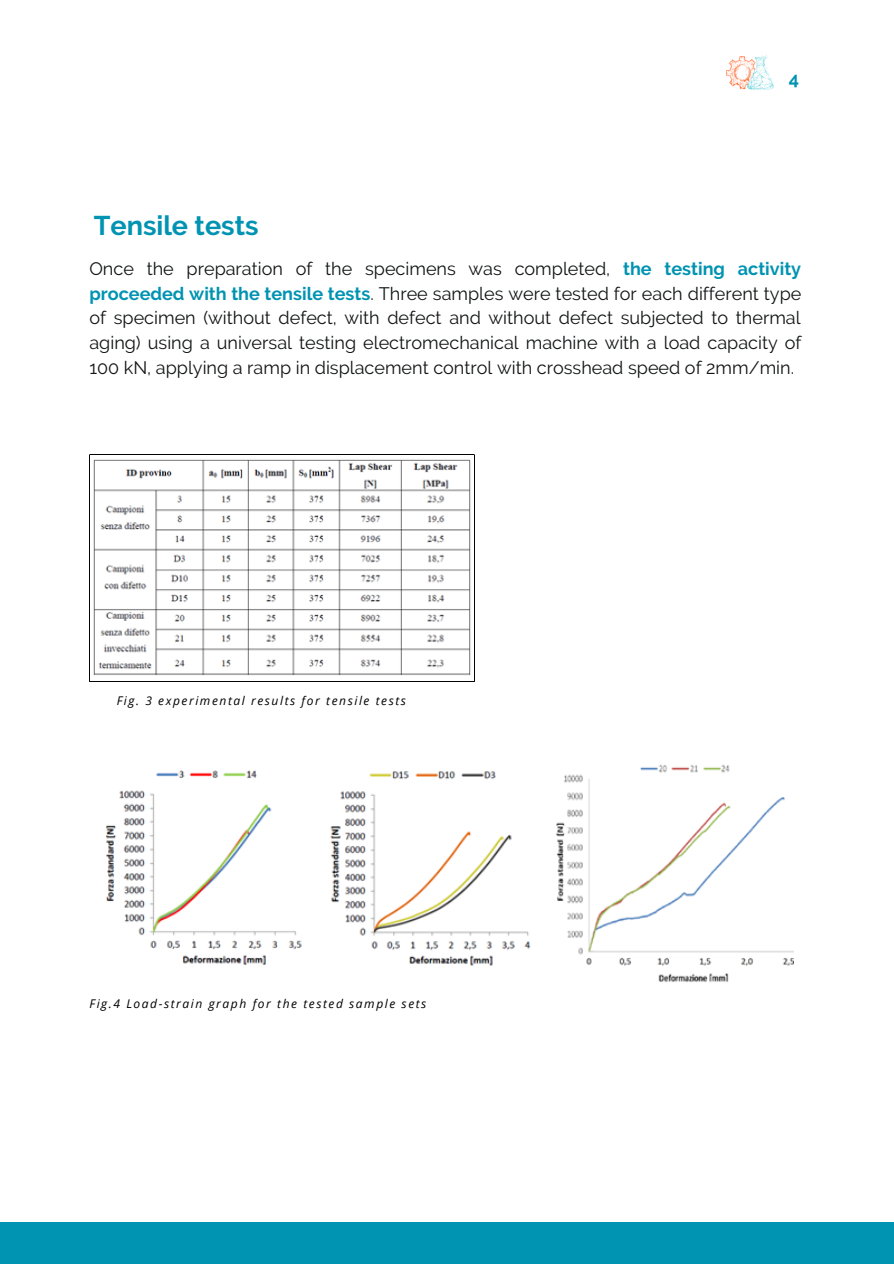
<style>
.page{position:relative;width:894px;height:1264px;background:#fff}
.page>*{position:absolute;margin:0;border:0;box-sizing:border-box;transform-origin:0 0}
.t1{font:700 27px "Raleway";color:#0093b2}
.t2{font:18px/24.8px "Raleway";color:#121415;text-align:justify}
.t3{font:700 18px "Raleway";color:#0093b2}
.t4{font:italic 12px "Open Sans";letter-spacing:.13em;color:#000}
.s1{font-weight:700;color:#0093b2}
</style>
<div class="page">
<img style="left:89px;top:454px;width:385px;height:227px">
<img style="left:106px;top:764px;width:686px;height:218px">
<img style="left:726px;top:55px;width:48px;height:35px">
<div style="left:0;top:1222px;width:893px;height:41px;background:#0093b2"></div>
<p class="t1" style="left:94px;top:209px;width:166px">Tensile tests</p>
<p class="t3" style="left:788px;top:68px;width:12px">4</p>
<p class="t2" style="left:89px;top:256px;width:713px">Once the preparation of the specimens was completed, <span class="s1">the testing activity proceeded with the tensile tests</span>. Three samples were tested for each different type of specimen (without defect, with defect and without defect subjected to thermal aging) using a universal testing electromechanical machine with a load capacity of 100 kN, applying a ramp in displacement control with crosshead speed of 2mm/min.</p>
<p class="t4" style="left:117px;top:691px;width:291px">Fig. 3 experimental results for tensile tests</p>
<p class="t4" style="left:89px;top:994px;width:338px">Fig.4 Load-strain graph for the tested sample sets</p>
</div>
